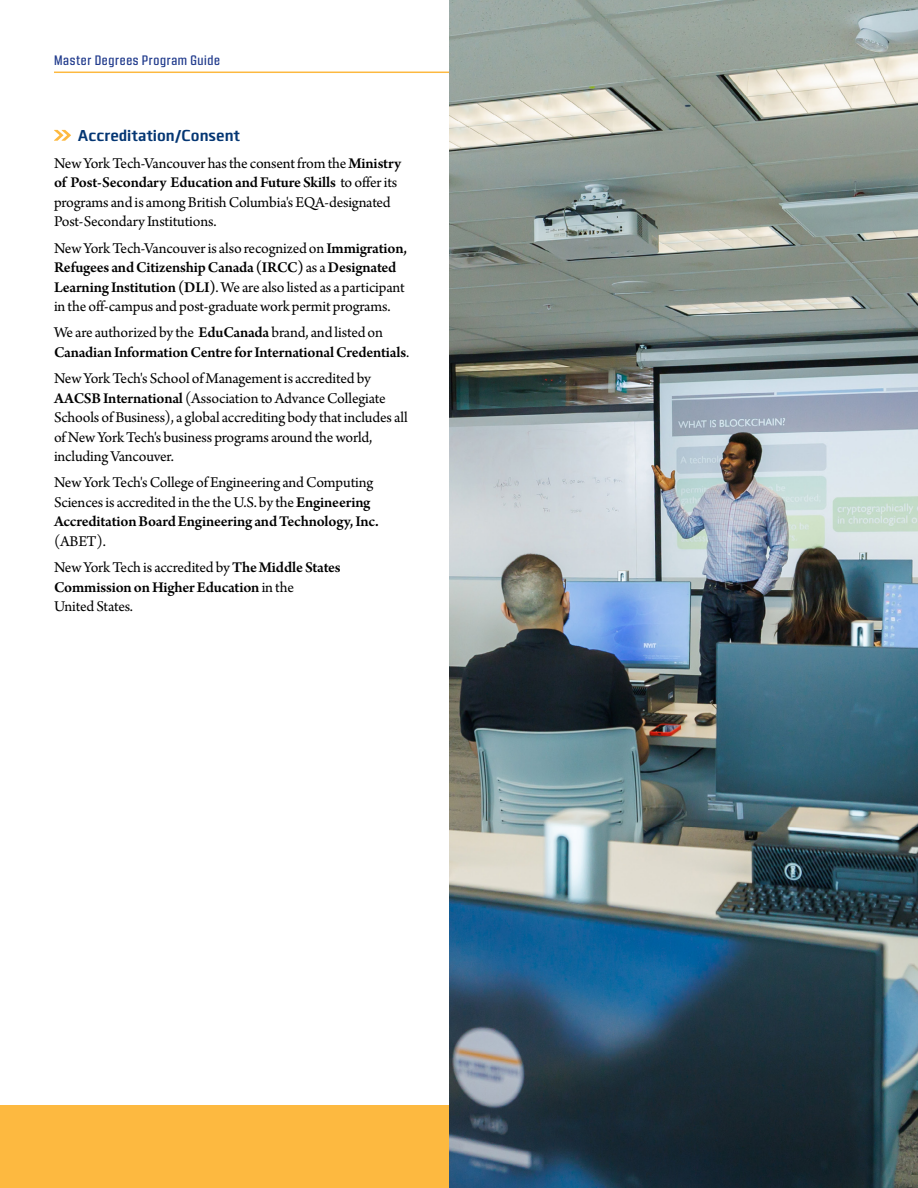
<style>
.page{position:relative;width:918px;height:1188px;background:#fff}
.page>*{position:absolute;margin:0;border:0;box-sizing:border-box;transform-origin:0 0}
.t1{font:700 16.5px "Clio";letter-spacing:-.01em;color:#043673}
.t2{font:15.75px/19.5px "Arno Pro";letter-spacing:-.01em;color:#000}
.t3{font:600 15.75px/19.5px "Arno Pro";letter-spacing:-.015em;color:#000}
.t4{font:500 13.5px "Kuunari";letter-spacing:.05em;color:#223c8d}
.s1{font-weight:600}
.s2{font-weight:400}
</style>
<div class="page">
<hr style="left:54px;top:72px;width:801px;height:1px;background:#fdb940">
<div style="left:0;top:1106px;width:918px;height:82px;background:#fdb940"></div>
<svg style="left:54px;top:130px;width:17px;height:11px"></svg>
<img style="left:449px;top:0;width:469px;height:1188px">
<p class="t4" style="left:54px;top:53px;width:168px">Master Degrees Program Guide</p>
<p class="t1" style="left:78px;top:125px;width:164px">Accreditation/Consent</p>
<p class="t2" style="left:54px;top:154px;width:349px">New York Tech-Vancouver has the consent from the <span class="s1">Ministry of Post-Secondary Education and Future Skills</span> to offer its programs and is among British Columbia's EQA-designated Post-Secondary Institutions.</p>
<p class="t2" style="left:54px;top:239px;width:355px">New York Tech-Vancouver is also recognized on <span class="s1">Immigration, Refugees and Citizenship Canada (IRCC)</span> as a <span class="s1">Designated Learning Institution (DLI)</span>. We are also listed as a participant in the off-campus and post-graduate work permit programs.</p>
<p class="t3" style="left:54px;top:324px;width:357px"><span class="s2">We are authorized by the</span> EduCanada <span class="s2">brand, and listed on<br></span>Canadian Information Centre for International Credentials<span class="s2">.</span></p>
<p class="t2" style="left:54px;top:369px;width:355px">New York Tech's School of Management is accredited by <span class="s1">AACSB International</span> (Association to Advance Collegiate Schools of Business), a global accrediting body that includes all of New York Tech's business programs around the world, including Vancouver.</p>
<p class="t2" style="left:54px;top:474px;width:326px">New York Tech's College of Engineering and Computing<br>Sciences is accredited in the the U.S. by the <span class="s1">Engineering<br>Accreditation Board Engineering and Technology, Inc.</span></p>
<p class="t2" style="left:54px;top:529px;width:288px;line-height:26.2px">(ABET).<br>New York Tech is accredited by <span class="s1">The Middle States</span></p>
<p class="t3" style="left:54px;top:578px;width:241px">Commission on Higher Education <span class="s2">in the<br>United States.</span></p>
</div>
